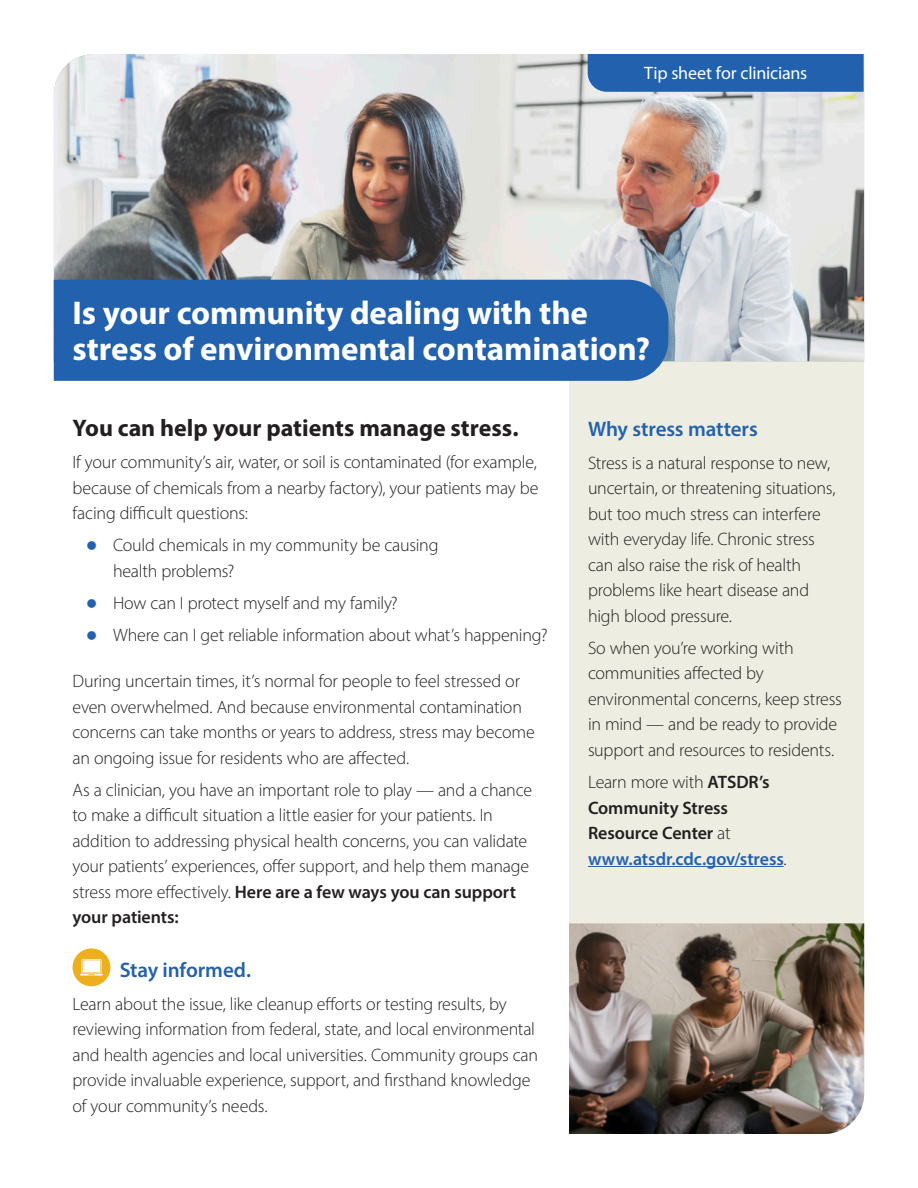
<style>
.page{position:relative;width:918px;height:1188px;background:#fff}
.page>*{position:absolute;margin:0;border:0;box-sizing:border-box;transform-origin:0 0}
.t1{font:700 33px/36px "Myriad Pro";letter-spacing:-.005em;color:#fff}
.t2{font:700 24px "Myriad Pro";letter-spacing:-.005em;color:#231f20}
.t3{font:600 21px "Myriad Pro";letter-spacing:-.005em;color:#2261ad}
.t4{font:300 18px/25.5px "Myriad Pro";letter-spacing:-.015em;color:#231f20}
.t5{font:600 18px/25.5px "Myriad Pro";letter-spacing:-.005em;color:#231f20}
.t6{font:18px "Myriad Pro";letter-spacing:-.01em;color:#fff}
.s1{font-weight:600}
.s2{font-weight:300}
.s3{color:#2261ad}
</style>
<div class="page">
<div style="left:569px;top:361px;width:295px;height:562px;background:#edede2"></div>
<img style="left:54px;top:54px;width:810px;height:307px">
<div style="left:54px;top:280px;width:614px;height:101px;background:#2261ad"></div>
<div style="left:73px;top:299px;width:577px;height:62px;background:#2261ad"></div>
<div style="left:588px;top:54px;width:276px;height:38px;background:#2261ad"></div>
<hr style="left:588px;top:866px;width:196px;height:1px;background:#2261ad">
<div style="left:73px;top:948px;width:37px;height:38px;background:#eeaf1f;border-radius:50%"></div>
<svg style="left:80px;top:959px;width:23px;height:17px"></svg>
<img style="left:569px;top:923px;width:295px;height:211px">
<p class="t6" style="left:644px;top:62px;width:165px">Tip sheet for clinicians</p>
<h1 class="t1" style="left:73px;top:294px;width:579px">Is your community dealing with the stress of environmental contamination?</h1>
<h2 class="t2" style="left:73px;top:412px;width:448px">You can help your patients manage stress.</h2>
<p class="t4" style="left:73px;top:449px;width:467px;text-align:justify">If your community’s air, water, or soil is contaminated (for example, because of chemicals from a nearby factory), your patients may be facing difficult questions:</p>
<p class="t4" style="left:113px;top:533px;width:327px">Could chemicals in my community be causing health problems?</p>
<p class="t4" style="left:113px;top:587px;width:436px;line-height:32.2px">How can I protect myself and my family?<br>Where can I get reliable information about what’s happening?</p>
<p class="t4" style="left:73px;top:668px;width:464px">During uncertain times, it’s normal for people to feel stressed or even overwhelmed. And because environmental contamination concerns can take months or years to address, stress may become an ongoing issue for residents who are affected.</p>
<p class="t4" style="left:73px;top:777px;width:461px">As a clinician, you have an important role to play — and a chance to make a difficult situation a little easier for your patients. In addition to addressing physical health concerns, you can validate your patients’ experiences, offer support, and help them manage stress more effectively. <span class="s1">Here are a few ways you can support your patients:</span></p>
<p class="t3" style="left:120px;top:957px;width:133px">Stay informed.</p>
<p class="t4" style="left:73px;top:991px;width:467px">Learn about the issue, like cleanup efforts or testing results, by reviewing information from federal, state, and local environmental and health agencies and local universities. Community groups can provide invaluable experience, support, and firsthand knowledge of your community’s needs.</p>
<p class="t3" style="left:588px;top:416px;width:171px">Why stress matters</p>
<p class="t4" style="left:588px;top:450px;width:249px">Stress is a natural response to new, uncertain, or threatening situations, but too much stress can interfere with everyday life. Chronic stress can also raise the risk of health problems like heart disease and high blood pressure.</p>
<p class="t4" style="left:588px;top:635px;width:255px">So when you’re working with communities affected by environmental concerns, keep stress in mind — and be ready to provide support and resources to residents.</p>
<p class="t5" style="left:588px;top:769px;width:200px"><span class="s2">Learn more with</span> ATSDR’s<br>Community Stress<br>Resource Center <span class="s2">at </span><span class="s3">www.atsdr.cdc.gov/stress</span><span class="s2">.</span></p>
</div>
